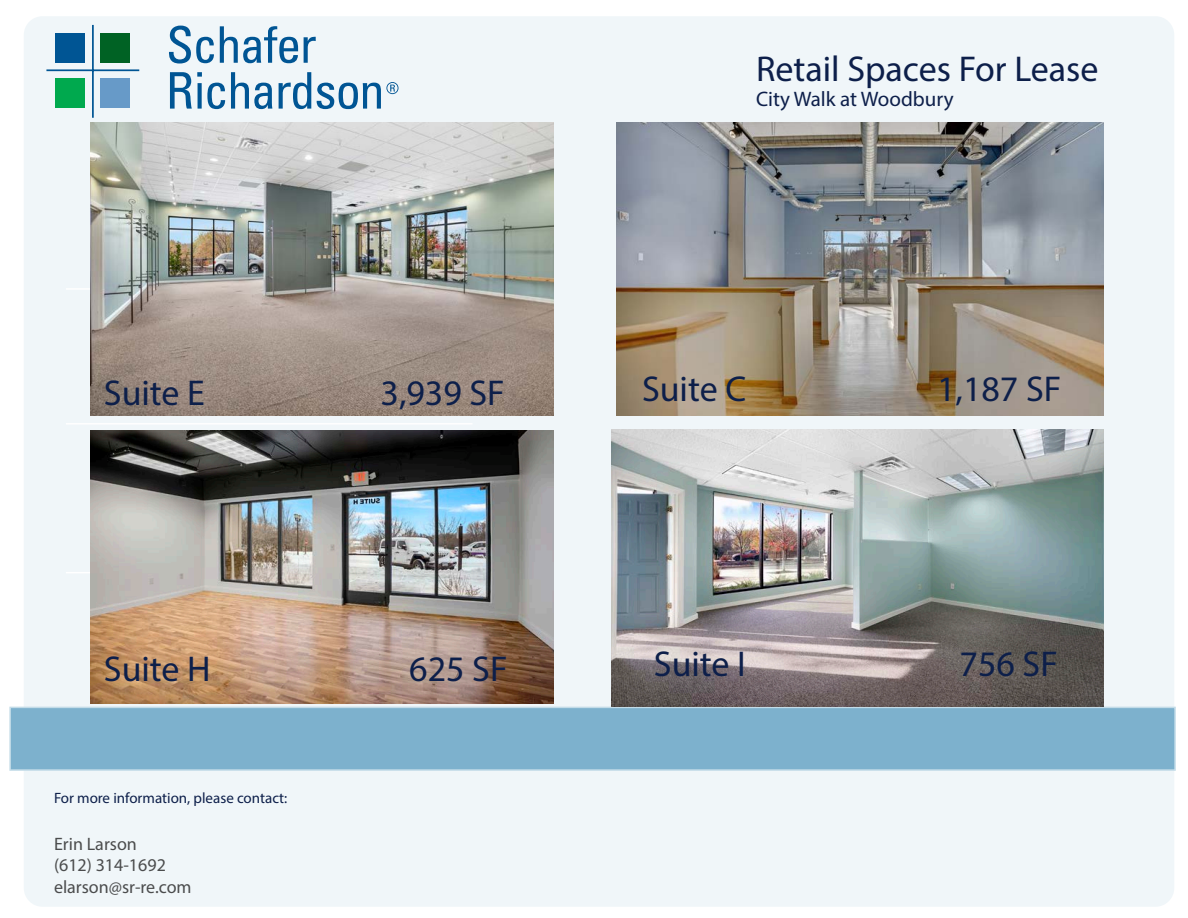
<style>
.page{position:relative;width:1188px;height:918px;background:#fff}
.page>*{position:absolute;margin:0;border:0;box-sizing:border-box;transform-origin:0 0}
.t1{font:36px "Myriad Pro";color:#0d1f4a}
.t2{font:21px "Myriad Pro";color:#0d1f4a}
.t3{font:18px "Myriad Pro";color:#4b4c4d}
.t4{font:15px "Myriad Pro";color:#0d1f4a}
</style>
<div class="page">
<div style="left:25px;top:17px;width:1149px;height:889px;background:#f0f6f9;border-radius:18px"></div>
<div style="left:9px;top:707px;width:1167px;height:64px;background:#7db1cd;border:2px solid #c3dce8"></div>
<div style="left:56px;top:33px;width:29px;height:30px;background:#005594"></div>
<div style="left:101px;top:33px;width:29px;height:30px;background:#006224"></div>
<div style="left:56px;top:78px;width:29px;height:29px;background:#00a94e"></div>
<div style="left:101px;top:78px;width:29px;height:29px;background:#679ac8"></div>
<svg style="left:169px;top:26px;width:45px;height:38px"></svg>
<svg style="left:220px;top:26px;width:78px;height:37px"></svg>
<svg style="left:304px;top:37px;width:12px;height:26px"></svg>
<svg style="left:170px;top:72px;width:55px;height:37px"></svg>
<svg style="left:231px;top:72px;width:41px;height:37px"></svg>
<svg style="left:279px;top:72px;width:32px;height:37px"></svg>
<hr style="left:92px;top:25px;width:2px;height:93px;background:#005594">
<hr style="left:46px;top:69px;width:93px;height:2px;background:#005594">
<svg style="left:317px;top:82px;width:82px;height:27px"></svg>
<hr style="left:66px;top:572px;width:406px;height:1px;background:#fff">
<hr style="left:66px;top:423px;width:406px;height:2px;background:#fff">
<hr style="left:66px;top:288px;width:406px;height:2px;background:#fff">
<img style="left:91px;top:123px;width:463px;height:292px">
<img style="left:91px;top:431px;width:463px;height:272px">
<img style="left:616px;top:123px;width:488px;height:292px">
<img style="left:611px;top:429px;width:493px;height:278px">
<p class="t1" style="left:104px;top:371px;width:103px">Suite E</p>
<p class="t1" style="left:381px;top:371px;width:126px">3,939 SF</p>
<p class="t1" style="left:104px;top:646px;width:108px">Suite H</p>
<p class="t1" style="left:409px;top:646px;width:100px">625 SF</p>
<p class="t4" style="left:54px;top:789px;width:235px">For more information, please contact:</p>
<p class="t3" style="left:54px;top:833px;width:84px">Erin Larson</p>
<p class="t3" style="left:54px;top:854px;width:113px">(612) 314-1692</p>
<p class="t3" style="left:54px;top:876px;width:139px">elarson@sr-re.com</p>
<p class="t1" style="left:756px;top:47px;width:344px">Retail Spaces For Lease</p>
<p class="t2" style="left:756px;top:86px;width:199px">City Walk at Woodbury</p>
<p class="t1" style="left:642px;top:367px;width:106px">Suite C</p>
<p class="t1" style="left:937px;top:367px;width:126px">1,187 SF</p>
<p class="t1" style="left:654px;top:642px;width:93px">Suite I</p>
<p class="t1" style="left:960px;top:642px;width:100px">756 SF</p>
</div>
